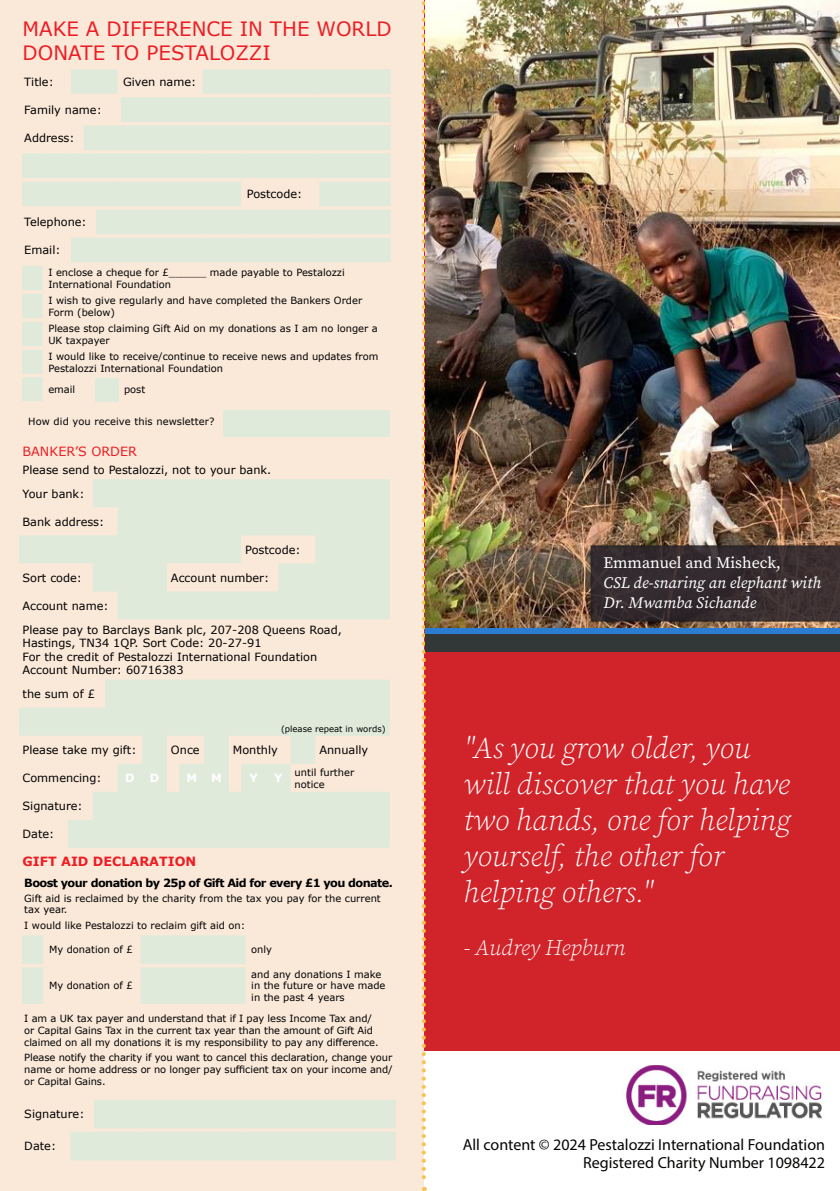
<style>
.page{position:relative;width:840px;height:1191px;background:#fff}
.page>*{position:absolute;margin:0;border:0;box-sizing:border-box;transform-origin:0 0}
.t1{font:italic 30px/36px "Source Serif Variable";color:#fff}
.t2{font:italic 22px "Source Serif Variable";letter-spacing:-.005em;color:#fff}
.t3{font:19.8px/24px "Verdana";color:#ed1d24}
.Headline_Text_-_Alig{font:16px "Myriad Pro";color:#040503}
.t4{font:italic 16px/20px "Source Serif Variable";color:#fff}
.t5{font:16px "Source Serif Variable";color:#fff}
.t6{font:700 12.8px "Verdana";color:#ed1d24}
.t7{font:12.8px "Verdana";color:#ed1d24}
.t8{font:11.4px/13.6px "Verdana";color:#000}
.t9{font:700 11.4px "Verdana";letter-spacing:-.05em;color:#000}
.t10{font:700 11.4px "Verdana";color:#fff}
.t11{font:9.8px/11.8px "Verdana";color:#000}
.t12{font:8.4px "Verdana";color:#000}
</style>
<div class="page">
<img style="left:626px;top:1065px;width:197px;height:59px">
<div style="left:412px;top:0;width:427px;height:1050px;background:#d1232a"></div>
<svg style="left:19px;top:1px;width:382px;height:1190px;background:#f0e9d9"></svg>
<hr style="left:19px;top:1096px;width:26px;height:3px;background:#fae9d9">
<hr style="left:19px;top:1099px;width:3px;height:29px;background:#fae9d9">
<hr style="left:45px;top:1096px;width:24px;height:3px;background:#fae9d9">
<hr style="left:69px;top:1096px;width:23px;height:3px;background:#fae9d9">
<hr style="left:92px;top:1096px;width:47px;height:3px;background:#fae9d9">
<hr style="left:90px;top:1099px;width:4px;height:29px;background:#fae9d9">
<hr style="left:139px;top:1096px;width:108px;height:3px;background:#fae9d9">
<hr style="left:247px;top:1096px;width:152px;height:3px;background:#fae9d9">
<svg style="left:395px;top:1099px;width:4px;height:29px"></svg>
<hr style="left:19px;top:1128px;width:26px;height:3px;background:#fae9d9">
<hr style="left:19px;top:1131px;width:3px;height:29px;background:#fae9d9">
<hr style="left:45px;top:1128px;width:24px;height:3px;background:#fae9d9">
<hr style="left:69px;top:1128px;width:23px;height:3px;background:#fae9d9">
<hr style="left:67px;top:1131px;width:3px;height:29px;background:#fae9d9">
<hr style="left:92px;top:1128px;width:47px;height:3px;background:#fae9d9">
<hr style="left:139px;top:1128px;width:108px;height:3px;background:#fae9d9">
<hr style="left:247px;top:1128px;width:152px;height:3px;background:#fae9d9">
<svg style="left:395px;top:1131px;width:4px;height:29px"></svg>
<hr style="left:19px;top:1160px;width:26px;height:4px;background:#fae9d9">
<hr style="left:45px;top:1160px;width:24px;height:4px;background:#fae9d9">
<hr style="left:69px;top:1160px;width:23px;height:4px;background:#fae9d9">
<hr style="left:92px;top:1160px;width:47px;height:4px;background:#fae9d9">
<hr style="left:139px;top:1160px;width:108px;height:4px;background:#fae9d9">
<hr style="left:247px;top:1160px;width:152px;height:4px;background:#fae9d9">
<div style="left:95px;top:378px;width:24px;height:24px;background:#dfeada"></div>
<div style="left:401px;top:0;width:22px;height:1191px;background:#fae9d9"></div>
<svg style="left:421px;top:0;width:4px;height:1191px"></svg>
<div style="left:0;top:0;width:19px;height:1191px;background:#fae9d9"></div>
<img style="left:425px;top:0;width:414px;height:627px">
<div style="left:425px;top:633px;width:414px;height:19px;background:#323738"></div>
<div style="left:425px;top:627px;width:414px;height:6px;background:#2a7dd1"></div>
<svg style="left:590px;top:545px;width:249px;height:76px;background:#362c2f"></svg>
<p class="t3" style="left:23px;top:17px;width:370px">MAKE A DIFFERENCE IN THE WORLD<br>DONATE TO PESTALOZZI</p>
<p class="t8" style="left:24px;top:75px;width:31px">Title:</p>
<p class="t8" style="left:123px;top:75px;width:75px">Given name:</p>
<p class="t8" style="left:24px;top:103px;width:79px">Family name:</p>
<p class="t8" style="left:24px;top:131px;width:52px">Address:</p>
<p class="t8" style="left:247px;top:187px;width:57px">Postcode:</p>
<p class="t8" style="left:24px;top:215px;width:64px">Telephone:</p>
<p class="t8" style="left:24px;top:243px;width:38px">Email:</p>
<p class="t11" style="left:48px;top:266px;width:298px">I enclose a cheque for £______ made payable to Pestalozzi<br>International Foundation</p>
<p class="t11" style="left:48px;top:294px;width:315px">I wish to give regularly and have completed the Bankers Order<br>Form (below)</p>
<p class="t11" style="left:48px;top:322px;width:331px">Please stop claiming Gift Aid on my donations as I am no longer a<br>UK taxpayer</p>
<p class="t11" style="left:48px;top:350px;width:331px">I would like to receive/continue to receive news and updates from<br>Pestalozzi International Foundation</p>
<p class="t11" style="left:48px;top:384px;width:28px">email</p>
<p class="t11" style="left:124px;top:384px;width:23px">post</p>
<p class="t11" style="left:28px;top:416px;width:188px">How did you receive this newsletter?</p>
<p class="t7" style="left:23px;top:443px;width:116px">BANKER’S ORDER</p>
<p class="t8" style="left:23px;top:457px;width:250px;line-height:24px">Please send to Pestalozzi, not to your bank.<br>Your bank:</p>
<p class="t8" style="left:23px;top:515px;width:83px">Bank address:</p>
<p class="t8" style="left:245px;top:543px;width:57px">Postcode:</p>
<p class="t8" style="left:23px;top:571px;width:61px">Sort code:</p>
<p class="t8" style="left:171px;top:571px;width:100px">Account number:</p>
<p class="t8" style="left:23px;top:594px;width:320px;line-height:23.8px">Account name:<br>Please pay to Barclays Bank plc, 207-208 Queens Road,</p>
<p class="t8" style="left:23px;top:636px;width:296px">Hastings, TN34 1QP. Sort Code: 20-27-91<br>For the credit of Pestalozzi International Foundation<br>Account Number: 60716383</p>
<p class="t8" style="left:23px;top:687px;width:74px">the sum of £</p>
<p class="t12" style="left:281px;top:723px;width:106px">(please repeat in words)</p>
<p class="t8" style="left:23px;top:743px;width:115px">Please take my gift:</p>
<p class="t8" style="left:171px;top:743px;width:30px">Once</p>
<p class="t8" style="left:233px;top:743px;width:46px">Monthly</p>
<p class="t8" style="left:319px;top:743px;width:50px">Annually</p>
<p class="t8" style="left:23px;top:771px;width:80px">Commencing:</p>
<p class="t10" style="left:125px;top:770px;width:11px">D</p>
<p class="t10" style="left:150px;top:770px;width:11px">D</p>
<p class="t10" style="left:186px;top:770px;width:37px">M M</p>
<p class="t10" style="left:249px;top:770px;width:10px">Y</p>
<p class="t10" style="left:274px;top:770px;width:10px">Y</p>
<p class="t11" style="left:294px;top:766px;width:61px">until further notice</p>
<p class="t8" style="left:23px;top:799px;width:62px">Signature:</p>
<p class="t8" style="left:23px;top:827px;width:33px">Date:</p>
<p class="t6" style="left:23px;top:853px;width:175px">GIFT AID DECLARATION</p>
<p class="t9" style="left:24px;top:875px;width:370px">Boost your donation by 25p of Gift Aid for every £1 you donate.</p>
<p class="t11" style="left:24px;top:893px;width:358px">Gift aid is reclaimed by the charity from the tax you pay for the current tax year.</p>
<p class="t11" style="left:24px;top:919px;width:222px">I would like Pestalozzi to reclaim gift aid on:</p>
<p class="t11" style="left:49px;top:944px;width:85px">My donation of £</p>
<p class="t11" style="left:251px;top:944px;width:22px">only</p>
<p class="t11" style="left:49px;top:980px;width:85px">My donation of £</p>
<p class="t11" style="left:251px;top:968px;width:136px">and any donations I make in the future or have made in the past 4 years</p>
<p class="t11" style="left:24px;top:1012px;width:356px">I am a UK tax payer and understand that if I pay less Income Tax and/ or Capital Gains Tax in the current tax year than the amount of Gift Aid claimed on all my donations it is my responsibility to pay any difference.</p>
<p class="t11" style="left:24px;top:1052px;width:369px;text-align:justify">Please notify the charity if you want to cancel this declaration, change your name or home address or no longer pay sufficient tax on your income and/ or Capital Gains.</p>
<p class="t8" style="left:24px;top:1107px;width:62px">Signature:</p>
<p class="t8" style="left:24px;top:1139px;width:33px">Date:</p>
<p class="t5" style="left:603px;top:552px;width:179px">Emmanuel and Misheck,</p>
<p class="t4" style="left:603px;top:572px;width:219px">CSL de-snaring an elephant with<br>Dr. Mwamba Sichande</p>
<p class="t1" style="left:463px;top:730px;width:328px">"As you grow older, you will discover that you have two hands, one for helping yourself, the other for helping others."</p>
<p class="t2" style="left:463px;top:933px;width:163px">- Audrey Hepburn</p>
<p class="Headline_Text_-_Alig" style="left:462px;top:1135px;width:363px">All content © 2024 Pestalozzi International Foundation</p>
<p class="Headline_Text_-_Alig" style="left:583px;top:1153px;width:243px">Registered Charity Number 1098422</p>
</div>
